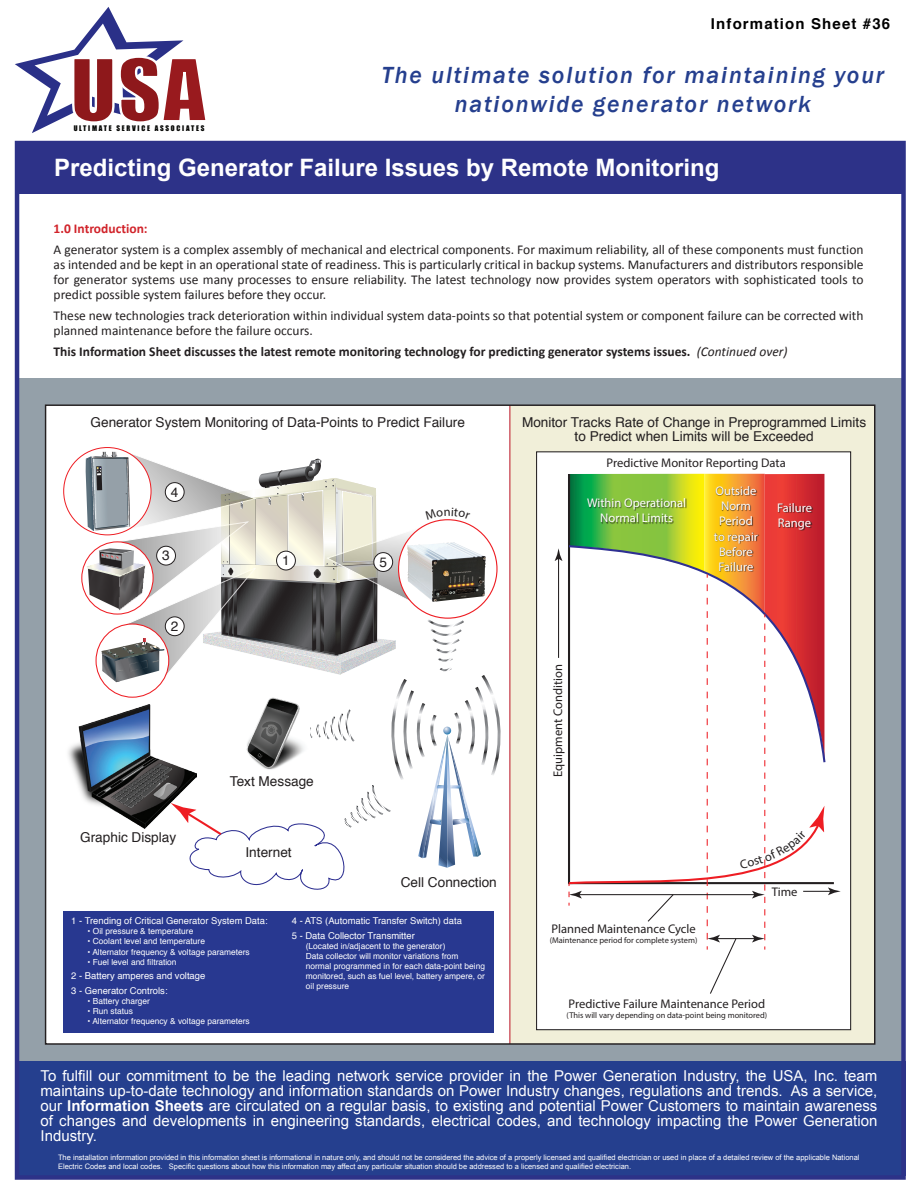
<style>
.page{position:relative;width:918px;height:1188px;background:#fff}
.page>*{position:absolute;margin:0;border:0;box-sizing:border-box;transform-origin:0 0}
.t1{font:italic 500 24px/28.8px "Franklin Gothic";letter-spacing:.075em;color:#253f8e;text-align:center}
.t2{font:700 24px "Arial";color:#fff}
.t3{font:15px/15px "Arial";color:#fff;text-align:justify}
.t4{font:700 15px "Helvetica";letter-spacing:.075em;color:#000}
.t5{font:13.65px/14.7px "Helvetica";color:#231f20;text-align:center}
.t6{font:13.5px/15px "Calibri";color:#231f20;text-align:justify}
.t7{font:700 13.5px "Calibri";color:#231f20}
.t8{font:700 13.5px "Calibri";color:#d1232a}
.t9{font:12.6px "Myriad Pro";color:#231f20}
.t10{font:12.6px/15.1px "Myriad Pro";color:#fff;text-align:center}
.t11{font:9.45px/14.7px "Helvetica";color:#fff}
.t12{font:8.4px/10.1px "Helvetica";color:#fff}
.t13{font:8.4px "Myriad Pro";color:#231f20}
.t14{font:7.5px/9px "Arial";color:#fff}
.t15{font:7.05px "Impact";letter-spacing:.245em;color:#040503}
.s1{font-weight:400;font-style:italic}
.s2{font-weight:700}
</style>
<div class="page">
<div style="left:15px;top:378px;width:888px;height:697px;background:#94a0a9"></div>
<div style="left:46px;top:405px;width:829px;height:639px;background:#fff"></div>
<div style="left:509px;top:406px;width:364px;height:637px;background:#f1efd9"></div>
<div style="left:537px;top:452px;width:314px;height:578px;background:#fff"></div>
<div style="left:64px;top:911px;width:430px;height:121px;background:#283890"></div>
<img style="left:81px;top:560px;width:5px;height:36px">
<img style="left:68px;top:724px;width:18px;height:77px">
<div style="left:16px;top:142px;width:889px;height:52px;background:#2d3288"></div>
<div style="left:18px;top:1061px;width:888px;height:115px;background:#253f8e"></div>
<svg style="left:15px;top:7px;width:191px;height:126px"></svg>
<div style="left:15px;top:141px;width:891px;height:1039px;border:4px solid #2d3288"></div>
<svg style="left:86px;top:449px;width:415px;height:441px"></svg>
<svg style="left:555px;top:474px;width:286px;height:520px"></svg>
<p class="t4" style="left:711px;top:12px;width:181px">Information Sheet #36</p>
<p class="t15" style="left:74px;top:123px;width:132px">ULTIMATE SERVICE ASSOCIATES</p>
<h1 class="t1" style="left:382px;top:61px;width:504px">The ultimate solution for maintaining your nationwide generator network</h1>
<h1 class="t2" style="left:54px;top:152px;width:667px">Predicting Generator Failure Issues by Remote Monitoring</h1>
<p class="t8" style="left:54px;top:220px;width:96px">1.0 Introduction:</p>
<p class="t6" style="left:54px;top:242px;width:811px">A generator system is a complex assembly of mechanical and electrical components. For maximum reliability, all of these components must function as intended and be kept in an operational state of readiness. This is particularly critical in backup systems. Manufacturers and distributors responsible for generator systems use many processes to ensure reliability. The latest technology now provides system operators with sophisticated tools to predict possible system failures before they occur.</p>
<p class="t6" style="left:54px;top:308px;width:811px">These new technologies track deterioration within individual system data-points so that potential system or component failure can be corrected with planned maintenance before the failure occurs.</p>
<p class="t7" style="left:54px;top:343px;width:735px">This Information Sheet discusses the latest remote monitoring technology for predicting generator systems issues. <span class="s1">(Continued over)</span></p>
<p class="t5" style="left:91px;top:415px;width:376px">Generator System Monitoring of Data-Points to Predict Failure</p>
<p class="t5" style="left:171px;top:485px;width:9px">4</p>
<p class="t5" style="left:162px;top:548px;width:9px">3</p>
<p class="t5" style="left:171px;top:619px;width:9px">2</p>
<p class="t5" style="left:282px;top:553px;width:9px">1</p>
<p class="t5" style="left:379px;top:555px;width:9px">5</p>
<p class="t5" style="left:80px;top:830px;width:98px">Graphic Display</p>
<p class="t5" style="left:230px;top:774px;width:85px">Text Message</p>
<p class="t5" style="left:246px;top:845px;width:48px">Internet</p>
<p class="t5" style="left:401px;top:875px;width:98px">Cell Connection</p>
<p class="t11" style="left:71px;top:914px;width:198px">1 - Trending of Critical Generator System Data:</p>
<p class="t12" style="left:88px;top:927px;width:107px">• Oil pressure &amp; temperature</p>
<p class="t12" style="left:88px;top:937px;width:119px">• Coolant level and temperature</p>
<p class="t12" style="left:88px;top:947px;width:164px">• Alternator frequency &amp; voltage parameters</p>
<p class="t12" style="left:88px;top:957px;width:91px">• Fuel level and filtration</p>
<p class="t11" style="left:71px;top:969px;width:136px">2 - Battery amperes and voltage<br>3 - Generator Controls:</p>
<p class="t12" style="left:88px;top:996px;width:64px">• Battery charger</p>
<p class="t12" style="left:88px;top:1006px;width:47px">• Run status</p>
<p class="t12" style="left:88px;top:1016px;width:164px">• Alternator frequency &amp; voltage parameters</p>
<p class="t11" style="left:292px;top:914px;width:172px">4 - ATS (Automatic Transfer Switch) data<br>5 - Data Collector Transmitter</p>
<p class="t12" style="left:306px;top:941px;width:181px">(Located in/adjacent to the generator)<br>Data collector will monitor variations from normal programmed in for each data-point being monitored, such as fuel level, battery ampere, or oil pressure</p>
<p class="t5" style="left:522px;top:415px;width:346px">Monitor Tracks Rate of Change in Preprogrammed Limits to Predict when Limits will be Exceeded</p>
<p class="t9" style="left:607px;top:455px;width:181px">Predictive Monitor Reporting Data</p>
<p class="t10" style="left:587px;top:495px;width:101px">Within Operational<br>Normal Limits</p>
<p class="t10" style="left:714px;top:483px;width:46px">Outside<br>Norm<br>Period to repair<br>Before<br>Failure</p>
<p class="t10" style="left:777px;top:500px;width:36px;text-align:left">Failure<br>Range</p>
<p class="t9" style="left:550px;top:777px;width:114px;rotate:-90deg">Equipment Condition</p>
<p class="t9" style="left:551px;top:921px;width:146px">Planned Maintenance Cycle</p>
<p class="t13" style="left:550px;top:935px;width:149px">(Maintenance period for complete system)</p>
<p class="t9" style="left:772px;top:884px;width:27px">Time</p>
<p class="t9" style="left:569px;top:996px;width:198px">Predictive Failure Maintenance Period</p>
<p class="t13" style="left:567px;top:1010px;width:202px">(This will vary depending on data-point being monitored)</p>
<p class="t3" style="left:40px;top:1068px;width:838px">To fulfill our commitment to be the leading network service provider in the Power Generation Industry, the USA, Inc. team maintains up-to-date technology and information standards on Power Industry changes, regulations and trends. As a service, our <span class="s2">Information Sheets</span> are circulated on a regular basis, to existing and potential Power Customers to maintain awareness of changes and developments in engineering standards, electrical codes, and technology impacting the Power Generation Industry.</p>
<p class="t14" style="left:58px;top:1153px;width:803px">The installation information provided in this information sheet is informational in nature only, and should not be considered the advice of a properly licensed and qualified electrician or used in place of a detailed review of the applicable National<br>Electric Codes and local codes. Specific questions about how this information may affect any particular situation should be addressed to a licensed and qualified electrician.</p>
</div>
